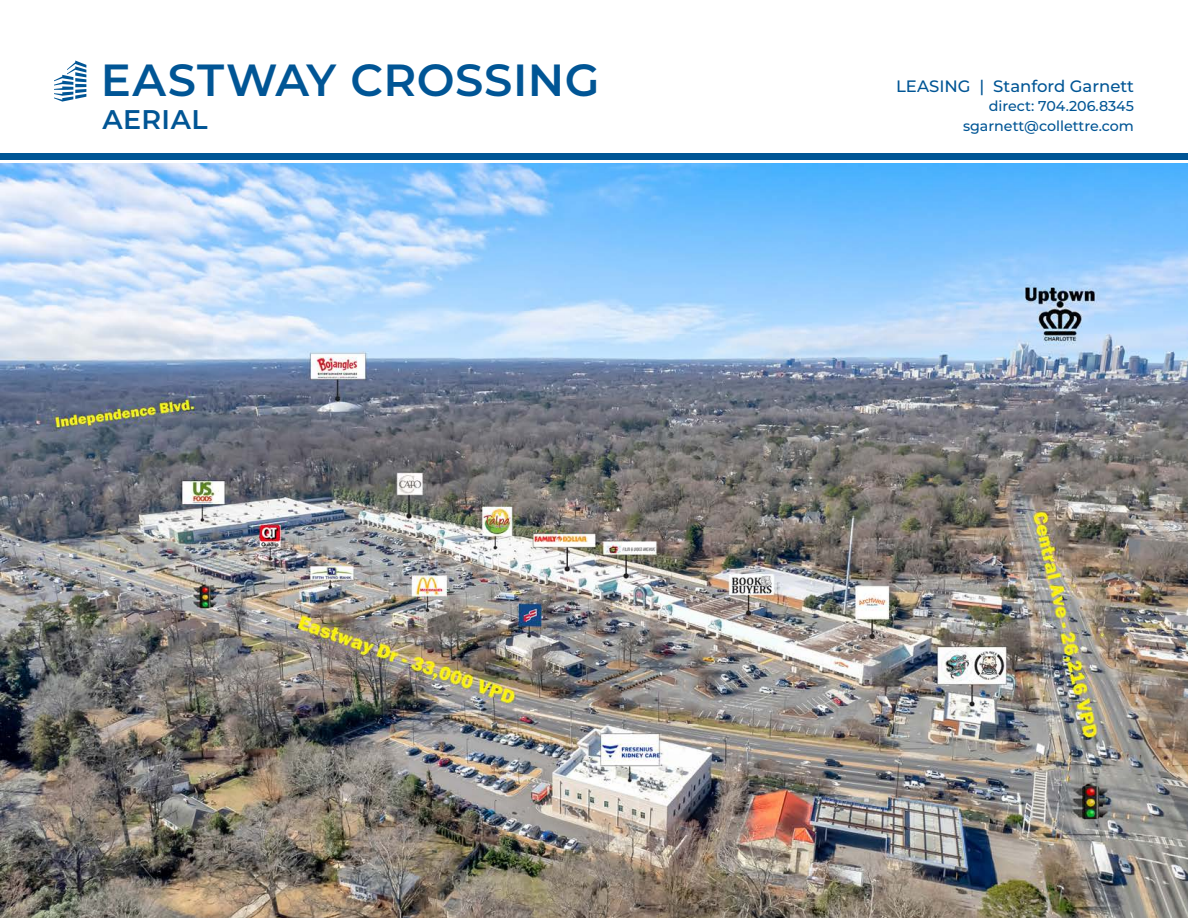
<style>
.page{position:relative;width:1188px;height:918px;background:#fff}
.page>*{position:absolute;margin:0;border:0;box-sizing:border-box;transform-origin:0 0}
.Secondary_page_title{font:600 45px "Montserrat";letter-spacing:.01em;color:#005595}
.Secondary_page_sub-title{font:600 27px "Montserrat";letter-spacing:.015em;color:#005595}
.Leasing_name_title{font:500 16.5px "Montserrat";color:#005595}
.Leasing_contact_info{font:500 14.25px "Montserrat";color:#005595}
.Leasing_name_title-2{font:500 14.25px "Montserrat";color:#005595}
</style>
<div class="page">
<div style="left:0;top:153px;width:1188px;height:7px;background:#005595"></div>
<svg style="left:54px;top:61px;width:32px;height:41px"></svg>
<img style="left:0;top:164px;width:1188px;height:754px">
<p class="Secondary_page_title" style="left:101px;top:48px;width:500px">EASTWAY CROSSING</p>
<p class="Secondary_page_sub-title" style="left:102px;top:100px;width:107px">AERIAL</p>
<p class="Leasing_name_title" style="left:896px;top:74px;width:239px">LEASING | Stanford Garnett</p>
<p class="Leasing_name_title-2" style="left:989px;top:96px;width:147px">direct: 704.206.8345</p>
<p class="Leasing_contact_info" style="left:963px;top:116px;width:172px">sgarnett@collettre.com</p>
</div>
